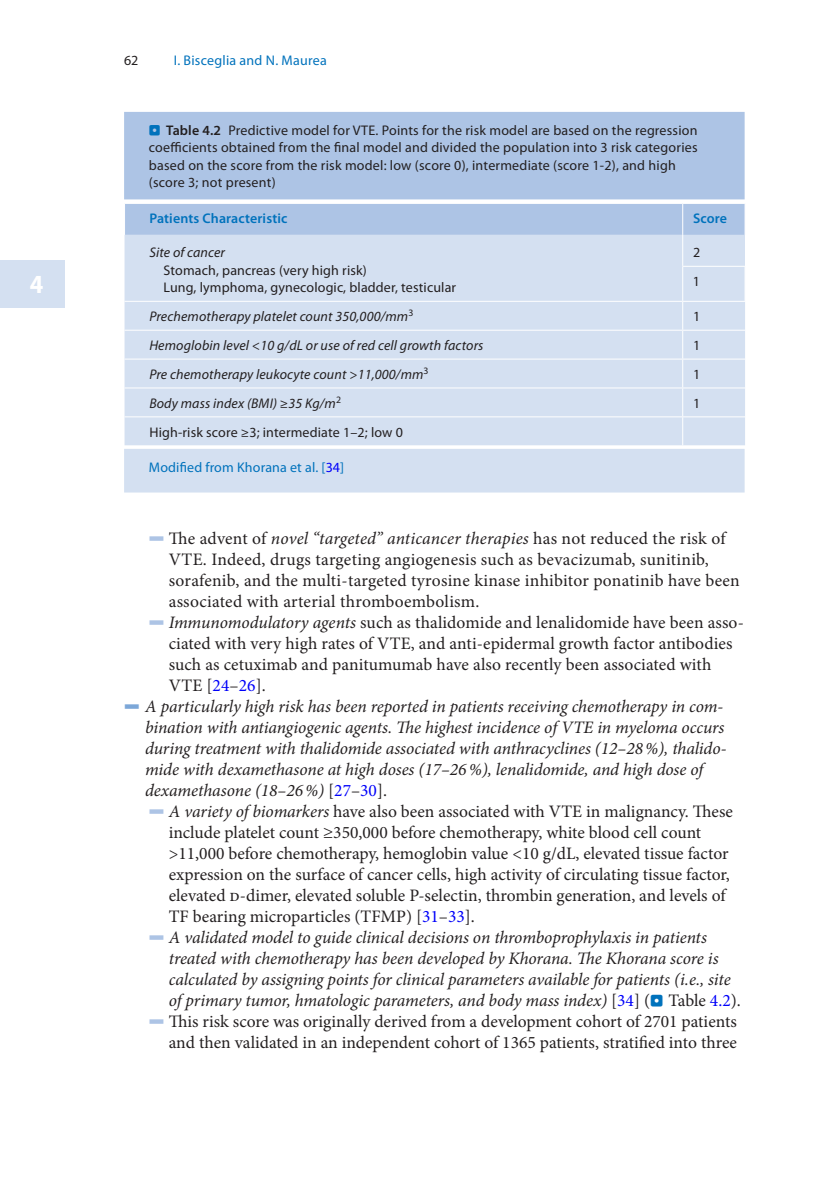
<style>
.page{position:relative;width:834px;height:1191px;background:#fff}
.page>*{position:absolute;margin:0;border:0;box-sizing:border-box;transform-origin:0 0}
.t1{font:700 semi-condensed 26.25px "Xdcbsj Myriad Pro";color:#fff}
.t2{font:17.5px/21px "Fbvbrw Minion Pro";color:#231f20}
.t3{font:italic 17.5px/21px "Bgxkvy Minion Pro";letter-spacing:-.005em;color:#231f20}
.t4{font:14px/17.5px "Wplkjn Myriad Pro";letter-spacing:.015em;color:#231f20}
.t5{font:italic 14px "Fycmwm Myriad Pro";letter-spacing:.01em;color:#231f20}
.t6{font:14px "Wplkjn Myriad Pro";letter-spacing:.01em;color:#0072bc}
.t7{font:600 14px "Dhdrfc Myriad Pro";letter-spacing:.01em;color:#0072bc}
.t8{font:14px "Lykpjf Myriad Pro";letter-spacing:.015em;color:#0072bc}
.s1{font-family:"Lvtqnr Blik Buttons";color:#0072bc}
.s2{font-family:"Dhdrfc Myriad Pro";font-weight:600}
.s3{color:#0000fa}
.s4{font-family:"Lvtqnr Blik Buttons";font-style:normal;color:#adc4e5}
.s5{font-family:"Fbvbrw Minion Pro";font-style:normal}
.s6{font-family:"Lvtqnr Blik Buttons";color:#adc4e5}
.s7{font-family:"Bgxkvy Minion Pro";font-style:italic}
.s8{font-family:"Lvtqnr Blik Buttons";font-style:normal;color:#7ca7d8}
.s9{font-family:"Fbvbrw Minion Pro";font-style:normal;color:#0000fa}
.s10{font-family:"Lvtqnr Blik Buttons";font-style:normal;font-size:15.75px;color:#0072bc}
</style>
<div class="page">
<div style="left:0;top:260px;width:64px;height:47px;background:#d4e0f1"></div>
<div style="left:124px;top:112px;width:620px;height:87px;background:#adc4e5"></div>
<div style="left:124px;top:449px;width:620px;height:43px;background:#d4e0f1"></div>
<div style="left:125px;top:204px;width:619px;height:31px;background:#adc4e5"></div>
<div style="left:124px;top:235px;width:621px;height:210px;background:#d4e0f1"></div>
<div style="left:682px;top:235px;width:63px;height:31px;background:#d4e0f1"></div>
<hr style="left:682px;top:204px;width:1px;height:31px;background:#fff">
<hr style="left:682px;top:235px;width:1px;height:31px;background:#fff">
<hr style="left:682px;top:266px;width:63px;height:1px;background:#fff">
<hr style="left:682px;top:267px;width:1px;height:34px;background:#fff">
<hr style="left:744px;top:267px;width:1px;height:34px;background:#fff">
<hr style="left:124px;top:301px;width:558px;height:1px;background:#fff">
<hr style="left:682px;top:301px;width:63px;height:1px;background:#fff">
<hr style="left:124px;top:330px;width:558px;height:1px;background:#fff">
<hr style="left:682px;top:330px;width:63px;height:1px;background:#fff">
<hr style="left:124px;top:359px;width:558px;height:1px;background:#fff">
<hr style="left:682px;top:359px;width:63px;height:1px;background:#fff">
<hr style="left:124px;top:387px;width:558px;height:1px;background:#fff">
<hr style="left:682px;top:387px;width:63px;height:1px;background:#fff">
<hr style="left:682px;top:416px;width:63px;height:1px;background:#fff">
<hr style="left:124px;top:416px;width:558px;height:1px;background:#fff">
<svg style="left:682px;top:302px;width:1px;height:143px"></svg>
<h1 class="t1" style="left:30px;top:267px;width:15px">4</h1>
<p class="t4" style="left:124px;top:51px;width:16px">62</p>
<p class="t8" style="left:174px;top:51px;width:154px">I. Bisceglia and N. Maurea</p>
<p class="t4" style="left:149px;top:121px;width:550px"><span class="s1">.</span> <span class="s2">Table 4.2</span> Predictive model for VTE. Points for the risk model are based on the regression coefficients obtained from the final model and divided the population into 3 risk categories based on the score from the risk model: low (score 0), intermediate (score 1-2), and high (score 3; not present)</p>
<p class="t7" style="left:149px;top:209px;width:139px">Patients Characteristic</p>
<p class="t7" style="left:693px;top:209px;width:36px">Score</p>
<p class="t5" style="left:149px;top:244px;width:77px">Site of cancer</p>
<p class="t4" style="left:163px;top:261px;width:294px">Stomach, pancreas (very high risk)<br>Lung, lymphoma, gynecologic, bladder, testicular</p>
<p class="t4" style="left:692px;top:238px;width:9px;line-height:28.9px">2<br>1</p>
<p class="t5" style="left:149px;top:308px;width:265px">Prechemotherapy platelet count 350,000/mm<sup>3</sup></p>
<p class="t4" style="left:693px;top:307px;width:9px">1</p>
<p class="t5" style="left:149px;top:336px;width:335px">Hemoglobin level &lt;10 g/dL or use of red cell growth factors</p>
<p class="t4" style="left:693px;top:336px;width:9px">1</p>
<p class="t5" style="left:149px;top:365px;width:281px">Pre chemotherapy leukocyte count &gt;11,000/mm<sup>3</sup></p>
<p class="t4" style="left:693px;top:365px;width:9px">1</p>
<p class="t5" style="left:149px;top:394px;width:193px">Body mass index (BMI) ≥35 Kg/m<sup>2</sup></p>
<p class="t4" style="left:693px;top:394px;width:9px">1</p>
<p class="t4" style="left:149px;top:423px;width:255px">High-risk score ≥3; intermediate 1–2; low 0</p>
<p class="t6" style="left:149px;top:458px;width:197px">Modified from Khorana et al. [<span class="s3">34</span>]</p>
<p class="t3" style="left:149px;top:527px;width:578px"><span class="s4">5</span> <span class="s5">The advent of</span> novel “targeted” anticancer therapies <span class="s5">has not reduced the risk of</span></p>
<p class="t2" style="left:169px;top:549px;width:541px">VTE. Indeed, drugs targeting angiogenesis such as bevacizumab, sunitinib,</p>
<p class="t2" style="left:169px;top:570px;width:572px">sorafenib, and the multi-targeted tyrosine kinase inhibitor ponatinib have been</p>
<p class="t2" style="left:169px;top:591px;width:312px">associated with arterial thromboembolism.</p>
<p class="t2" style="left:149px;top:612px;width:596px"><span class="s6">5</span> <span class="s7">Immunomodulatory agents</span> such as thalidomide and lenalidomide have been asso-</p>
<p class="t2" style="left:169px;top:633px;width:565px">ciated with very high rates of VTE, and anti-epidermal growth factor antibodies</p>
<p class="t2" style="left:169px;top:654px;width:544px">such as cetuximab and panitumumab have also recently been associated with</p>
<p class="t2" style="left:169px;top:675px;width:99px">VTE [<span class="s3">24</span>–<span class="s3">26</span>].</p>
<p class="t3" style="left:145px;top:695px;width:582px;text-indent:-21px"><span class="s8">5</span> A particularly high risk has been reported in patients receiving chemotherapy in com&shy;bination with antiangiogenic agents. The highest incidence of VTE in myeloma occurs during treatment with thalidomide associated with anthracyclines (12–28%), thalido&shy;mide with dexamethasone at high doses (17–26%), lenalidomide, and high dose of dexamethasone (18–26%) <span class="s5">[</span><span class="s9">27</span><span class="s5">–</span><span class="s9">30</span><span class="s5">].</span></p>
<p class="t2" style="left:169px;top:801px;width:565px;text-indent:-20px"><span class="s6">5</span> <span class="s7">A variety of biomarkers</span> have also been associated with VTE in malignancy. These include platelet count ≥350,000 before chemotherapy, white blood cell count &gt;11,000 before chemotherapy, hemoglobin value &lt;10 g/dL, elevated tissue factor expression on the surface of cancer cells, high activity of circulating tissue factor, elevated d-dimer, elevated soluble P-selectin, thrombin generation, and levels of TF bearing microparticles (TFMP) [<span class="s3">31</span>–<span class="s3">33</span>].</p>
<p class="t3" style="left:169px;top:926px;width:573px;text-indent:-20px"><span class="s4">5</span> A validated model to guide clinical decisions on thromboprophylaxis in patients treated with chemotherapy has been developed by Khorana. The Khorana score is calculated by assigning points for clinical parameters available for patients (i.e., site of primary tumor, hmatologic parameters, and body mass index) <span class="s5">[</span><span class="s9">34</span><span class="s5">] (</span><span class="s10">.</span> <span class="s5">Table</span> <span class="s9">4.2</span><span class="s5">).</span></p>
<p class="t2" style="left:149px;top:1011px;width:589px;text-align:right"><span class="s6">5</span> This risk score was originally derived from a development cohort of 2701 patients and then validated in an independent cohort of 1365 patients, stratified into three</p>
</div>
